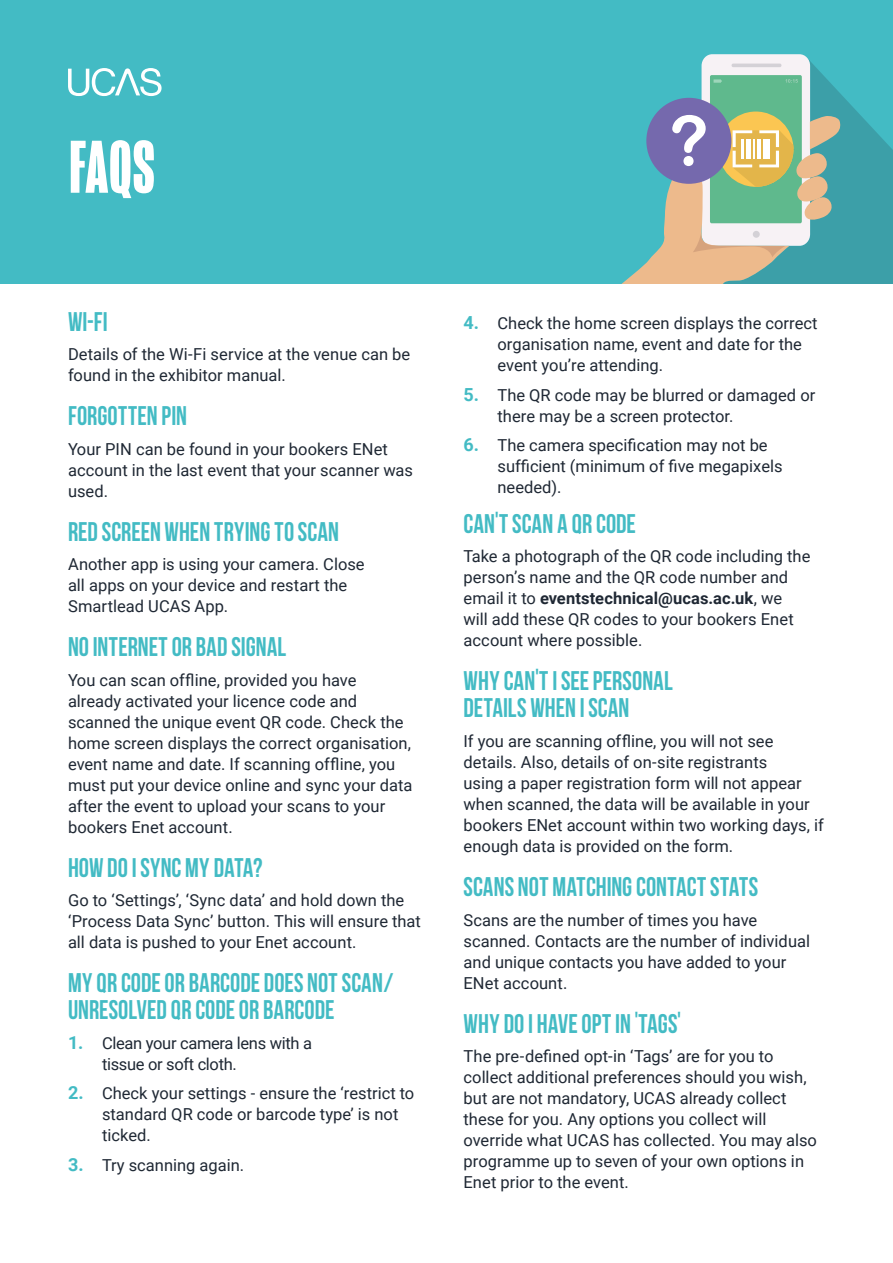
<style>
.page{position:relative;width:893px;height:1263px;background:#fff}
.page>*{position:absolute;margin:0;border:0;box-sizing:border-box;transform-origin:0 0}
.t1{font:700 76.5px "Mongoose";color:#fff}
.heading_2{font:900 27px/27px "Apricus";color:#43bbc4}
.body_copy{font:16.5px/21px "Roboto";color:#1f2834}
.body_copy-2{font:16.5px/21px "Roboto";letter-spacing:-.02em;color:#1f2834}
.s1{font-weight:700;font-size:18px;color:#43bbc4}
.s2{font-weight:700}
</style>
<div class="page">
<div style="left:0;top:0;width:893px;height:283px;background:#43bbc4"></div>
<svg style="left:680px;top:59px;width:213px;height:224px;fill:#3c9fa8"></svg>
<div style="left:701px;top:54px;width:109px;height:192px;background:#f7f2f5;border-radius:11px"></div>
<div style="left:710px;top:75px;width:92px;height:148px;background:#5fb98d;border-radius:2px"></div>
<hr style="left:731px;top:64px;width:50px;height:3px;background:#d4d1d6;border-radius:2px">
<svg style="left:713px;top:79px;width:9px;height:4px"></svg>
<svg style="left:785px;top:79px;width:13px;height:4px"></svg>
<div style="left:646px;top:98px;width:85px;height:86px;background:#7569ad;border-radius:50%"></div>
<svg style="left:623px;top:115px;width:219px;height:168px"></svg>
<svg style="left:68px;top:68px;width:94px;height:28px"></svg>
<p class="t1" style="left:69px;top:123px;width:88px">FAQS</p>
<p class="heading_2" style="left:68px;top:308px;width:41px">WI-FI</p>
<p class="body_copy" style="left:68px;top:343px;width:344px">Details of the Wi-Fi service at the venue can be found in the exhibitor manual.</p>
<p class="heading_2" style="left:68px;top:402px;width:121px">FORGOTTEN PIN</p>
<p class="body_copy" style="left:68px;top:438px;width:346px">Your PIN can be found in your bookers ENet account in the last event that your scanner was used.</p>
<p class="heading_2" style="left:68px;top:518px;width:273px">RED SCREEN WHEN TRYING TO SCAN</p>
<p class="body_copy" style="left:68px;top:553px;width:298px">Another app is using your camera. Close all apps on your device and restart the<br>Smartlead UCAS App.</p>
<p class="heading_2" style="left:68px;top:633px;width:220px">NO INTERNET OR BAD SIGNAL</p>
<p class="body_copy" style="left:68px;top:669px;width:346px">You can scan offline, provided you have already activated your licence code and scanned the unique event QR code. Check the home screen displays the correct organisation, event name and date. If scanning offline, you must put your device online and sync your data after the event to upload your scans to your bookers Enet account.</p>
<p class="heading_2" style="left:68px;top:854px;width:196px">HOW DO I SYNC MY DATA?</p>
<p class="body_copy" style="left:68px;top:889px;width:354px">Go to ‘Settings’, ‘Sync data’ and hold down the ‘Process Data Sync’ button. This will ensure that all data is pushed to your Enet account.</p>
<p class="heading_2" style="left:68px;top:969px;width:328px">MY QR CODE OR BARCODE DOES NOT SCAN/<br>UNRESOLVED QR CODE OR BARCODE</p>
<p class="body_copy-2" style="left:102px;top:1032px;width:211px;text-indent:-34px"><span class="s1">1.</span> Clean your camera lens with a tissue or soft cloth.</p>
<p class="body_copy" style="left:102px;top:1082px;width:314px;text-indent:-34px"><span class="s1">2.</span> Check your settings - ensure the ‘restrict to standard QR code or barcode type’ is not ticked.</p>
<p class="body_copy" style="left:68px;top:1154px;width:178px"><span class="s1">3.</span> Try scanning again.</p>
<p class="body_copy" style="left:497px;top:312px;width:321px;text-indent:-34px"><span class="s1">4.</span> Check the home screen displays the correct organisation name, event and date for the event you’re attending.</p>
<p class="body_copy" style="left:497px;top:384px;width:319px;text-indent:-34px"><span class="s1">5.</span> The QR code may be blurred or damaged or there may be a screen protector.</p>
<p class="body_copy" style="left:497px;top:434px;width:287px;text-indent:-34px"><span class="s1">6.</span> The camera specification may not be sufficient (minimum of five megapixels needed).</p>
<p class="heading_2" style="left:463px;top:510px;width:174px">CAN’T SCAN A QR CODE</p>
<p class="body_copy" style="left:463px;top:545px;width:348px">Take a photograph of the QR code including the person’s name and the QR code number and email it to <span class="s2">eventstechnical@ucas.ac.uk</span>, we will add these QR codes to your bookers Enet account where possible.</p>
<p class="heading_2" style="left:463px;top:668px;width:211px">WHY CAN’T I SEE PERSONAL<br>DETAILS WHEN I SCAN</p>
<p class="body_copy" style="left:463px;top:730px;width:362px">If you are scanning offline, you will not see details. Also, details of on-site registrants<br>using a paper registration form will not appear when scanned, the data will be available in your bookers ENet account within two working days, if enough data is provided on the form.</p>
<p class="heading_2" style="left:463px;top:873px;width:296px">SCANS NOT MATCHING CONTACT STATS</p>
<p class="body_copy" style="left:463px;top:908px;width:348px">Scans are the number of times you have scanned. Contacts are the number of individual and unique contacts you have added to your ENet account.</p>
<p class="heading_2" style="left:463px;top:1010px;width:219px">WHY DO I HAVE OPT IN ‘TAGS’</p>
<p class="body_copy" style="left:463px;top:1045px;width:355px">The pre-defined opt-in ‘Tags’ are for you to collect additional preferences should you wish, but are not mandatory, UCAS already collect these for you. Any options you collect will override what UCAS has collected. You may also programme up to seven of your own options in Enet prior to the event.</p>
</div>
